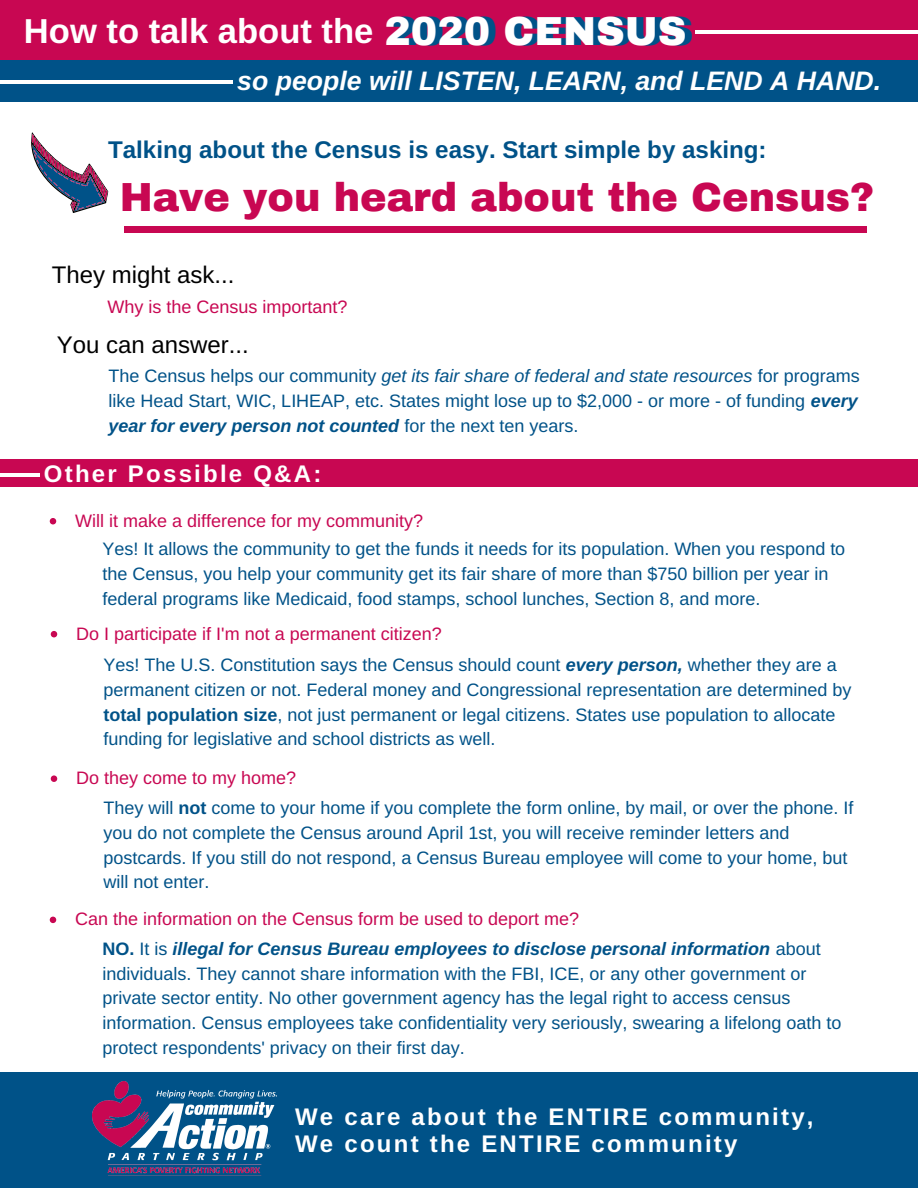
<style>
.page{position:relative;width:918px;height:1188px;background:#fff}
.page>*{position:absolute;margin:0;border:0;box-sizing:border-box;transform-origin:0 0}
.t1{font:900 39.75px "Archivo";color:#c80752}
.t2{font:900 39.75px "Archivo";letter-spacing:-.545em;color:#fff}
.t3{font:700 34.65px "Arimo";color:#fff}
.t4{font:italic 700 26.7px "Arimo";color:#fff}
.t5{font:700 24.15px "Arimo";color:#005288}
.t6{font:700 24px/27px "Arimo";letter-spacing:.095em;color:#fff}
.t7{font:24px "Arimo";color:#000}
.t8{font:18px/24.8px "Arimo";color:#005288}
.t9{font:italic 700 18px/29.5px "Arimo";color:#005288}
.t10{font:18px "Arimo";color:#c80752}
.s1{color:#005288}
.s2{font-style:italic}
.s3{font-weight:700;font-style:italic}
.s4{color:#c80752}
.s5{font-weight:700}
.s6{font-weight:400;font-style:normal;color:#c80752}
.s7{font-style:normal}
.s8{font-weight:400;font-style:normal}
</style>
<div class="page">
<div style="left:0;top:31px;width:918px;height:71px;background:#005288"></div>
<div style="left:0;top:0;width:918px;height:60px;background:#c80752"></div>
<hr style="left:695px;top:31px;width:223px;height:3px;background:#fff">
<hr style="left:0;top:80px;width:233px;height:4px;background:#fff">
<div style="left:124px;top:227px;width:742px;height:6px;background:#c80752"></div>
<div style="left:0;top:459px;width:918px;height:60px;background:#c80752"></div>
<div style="left:0;top:488px;width:918px;height:59px;background:#fff"></div>
<svg style="left:50px;top:518px;width:6px;height:6px"></svg>
<svg style="left:51px;top:631px;width:6px;height:6px"></svg>
<svg style="left:51px;top:775px;width:6px;height:7px"></svg>
<svg style="left:50px;top:917px;width:6px;height:6px"></svg>
<hr style="left:0;top:473px;width:40px;height:3px;background:#fff">
<svg style="left:31px;top:132px;width:78px;height:81px"></svg>
<div style="left:0;top:1072px;width:918px;height:116px;background:#005288"></div>
<img style="left:92px;top:1081px;width:185px;height:95px">
<h1 class="t2" style="left:384px;top:10px;width:311px">2<span class="s1">2</span> 0<span class="s1">0</span> 2<span class="s1">2</span> 0<span class="s1">0</span> C<span class="s1">C</span> E<span class="s1">E</span> N<span class="s1">N</span> S<span class="s1">S</span> U<span class="s1">U</span> S<span class="s1">S</span></h1>
<h2 class="t3" style="left:24px;top:11px;width:351px">How to talk about the</h2>
<h3 class="t4" style="left:237px;top:65px;width:646px">so people will LISTEN, LEARN, and LEND A HAND.</h3>
<h3 class="t5" style="left:108px;top:136px;width:660px">Talking about the Census is easy. Start simple by asking:</h3>
<h1 class="t1" style="left:120px;top:176px;width:756px">Have you heard about the Census?</h1>
<h3 class="t7" style="left:52px;top:261px;width:184px">They might ask...</h3>
<p class="t10" style="left:107px;top:297px;width:241px">Why is the Census important?</p>
<h3 class="t7" style="left:57px;top:332px;width:194px">You can answer...</h3>
<p class="t8" style="left:108px;top:364px;width:753px;text-align:justify">The Census helps our community <span class="s2">get its fair share of federal and state resources</span> for programs like Head Start, WIC, LIHEAP, etc. States might lose up to $2,000 - or more - of funding <span class="s3">every year for every person not counted</span> for the next ten years.</p>
<h3 class="t6" style="left:44px;top:460px;width:279px">Other Possible Q&amp;A:</h3>
<p class="t10" style="left:75px;top:510px;width:349px">Will it make a difference for my community?</p>
<p class="t8" style="left:103px;top:536px;width:744px">Yes! It allows the community to get the funds it needs for its population. When you respond to the Census, you help your community get its fair share of more than $750 billion per year in federal programs like Medicaid, food stamps, school lunches, Section 8, and more.</p>
<p class="t8" style="left:104px;top:618px;width:735px;line-height:31.5px;text-indent:-27px"><span class="s4">Do I participate if I'm not a permanent citizen?<br></span>Yes! The U.S. Constitution says the Census should count <span class="s3">every person,</span> whether they are a</p>
<p class="t8" style="left:104px;top:677px;width:749px">permanent citizen or not. Federal money and Congressional representation are determined by <span class="s5">total population size</span>, not just permanent or legal citizens. States use population to allocate funding for legislative and school districts as well.</p>
<p class="t8" style="left:104px;top:763px;width:751px;line-height:30.2px;text-indent:-27px"><span class="s4">Do they come to my home?<br></span>They will <span class="s5">not</span> come to your home if you complete the form online, by mail, or over the phone. If</p>
<p class="t8" style="left:104px;top:820px;width:745px">you do not complete the Census around April 1st, you will receive reminder letters and postcards. If you still do not respond, a Census Bureau employee will come to your home, but will not enter.</p>
<p class="t9" style="left:103px;top:904px;width:720px;text-indent:-27px"><span class="s6">Can the information on the Census form be used to deport me?<br></span><span class="s7">NO.</span> <span class="s8">It is</span> illegal for Census Bureau employees to disclose personal information <span class="s8">about</span></p>
<p class="t8" style="left:103px;top:961px;width:740px">individuals. They cannot share information with the FBI, ICE, or any other government or private sector entity. No other government agency has the legal right to access census information. Census employees take confidentiality very seriously, swearing a lifelong oath to protect respondents' privacy on their first day.</p>
<h3 class="t6" style="left:295px;top:1103px;width:520px">We care about the ENTIRE community,<br>We count the ENTIRE community</h3>
</div>
